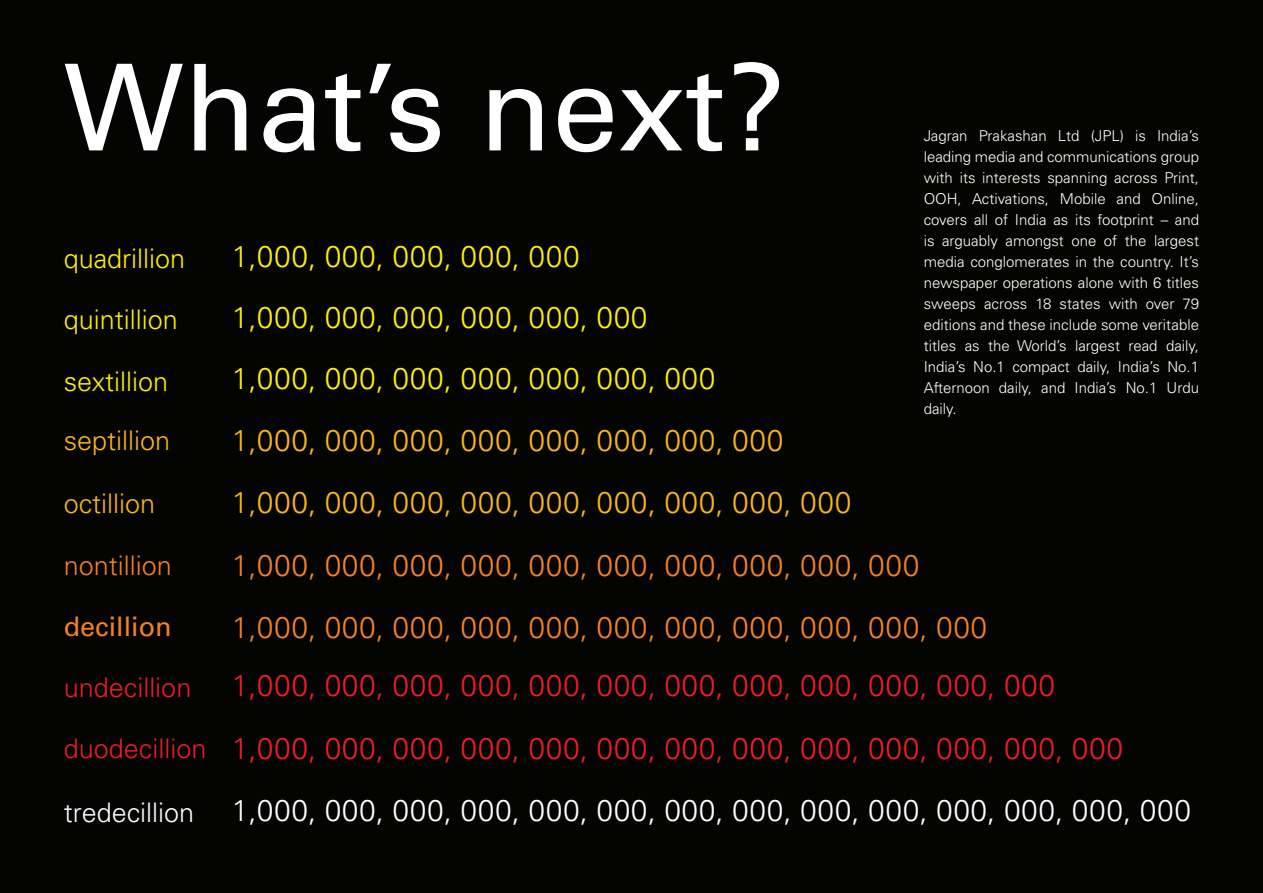
<style>
.page{position:relative;width:1263px;height:893px;background:#040503}
.page>*{position:absolute;margin:0;border:0;box-sizing:border-box;transform-origin:0 0}
.t1{font:120px "Univers LT Std";color:#fff}
.t2{font:300 30px/63.3px "Univers LT Std";letter-spacing:.02em;color:#ee1d23}
.t3{font:300 30px/62.2px "Univers LT Std";letter-spacing:.02em;color:#f58220}
.t4{font:300 30px/60.8px "Univers LT Std";letter-spacing:.02em;color:#fff101}
.t5{font:300 30px/62.2px "Univers LT Std";letter-spacing:.02em;color:#fcb814}
.t6{font:300 30px "Univers LT Std";letter-spacing:.02em;color:#fff}
.t7{font:300 27px "Univers LT Std";color:#fff101}
.t8{font:300 27px "Univers LT Std";color:#ee1d23}
.t9{font:300 27px "Univers LT Std";color:#fcb814}
.t10{font:300 27px "Univers LT Std";color:#fff}
.t11{font:300 27px "Univers LT Std";color:#f58220}
.t12{font:27px "Univers LT Std";color:#f58220}
.t13{font:300 15px/21px "Univers LT Std";color:#fff;text-align:justify}
</style>
<div class="page">
<h1 class="t1" style="left:64px;top:37px;width:723px">What’s next?</h1>
<p class="t13" style="left:924px;top:125px;width:277px">Jagran Prakashan Ltd (JPL) is India’s leading media and communications group with its interests spanning across Print, OOH, Activations, Mobile and Online, covers all of India as its footprint – and is arguably amongst one of the largest media conglomerates in the country. It’s newspaper operations alone with 6 titles sweeps across 18 states with over 79 editions and these include some veritable titles as the World’s largest read daily, India’s No.1 compact daily, India’s No.1<br>Afternoon daily, and India’s No.1 Urdu daily.</p>
<h2 class="t4" style="left:232px;top:226px;width:485px">1,000, 000, 000, 000, 000<br>1,000, 000, 000, 000, 000, 000<br>1,000, 000, 000, 000, 000, 000, 000</h2>
<h2 class="t5" style="left:232px;top:409px;width:621px">1,000, 000, 000, 000, 000, 000, 000, 000<br>1,000, 000, 000, 000, 000, 000, 000, 000, 000</h2>
<h2 class="t3" style="left:232px;top:534px;width:757px">1,000, 000, 000, 000, 000, 000, 000, 000, 000, 000<br>1,000, 000, 000, 000, 000, 000, 000, 000, 000, 000, 000</h2>
<h2 class="t2" style="left:232px;top:654px;width:893px">1,000, 000, 000, 000, 000, 000, 000, 000, 000, 000, 000, 000<br>1,000, 000, 000, 000, 000, 000, 000, 000, 000, 000, 000, 000, 000</h2>
<h2 class="t6" style="left:232px;top:792px;width:961px">1,000, 000, 000, 000, 000, 000, 000, 000, 000, 000, 000, 000, 000, 000</h2>
<h3 class="t7" style="left:64px;top:242px;width:123px">quadrillion</h3>
<h3 class="t7" style="left:64px;top:303px;width:116px">quintillion</h3>
<h3 class="t7" style="left:64px;top:365px;width:106px">sextillion</h3>
<h3 class="t9" style="left:64px;top:424px;width:108px">septillion</h3>
<h3 class="t9" style="left:64px;top:487px;width:93px">octillion</h3>
<h3 class="t11" style="left:64px;top:549px;width:110px">nontillion</h3>
<h3 class="t12" style="left:64px;top:610px;width:110px">decillion</h3>
<h3 class="t8" style="left:64px;top:671px;width:129px">undecillion</h3>
<h3 class="t8" style="left:64px;top:732px;width:144px">duodecillion</h3>
<h3 class="t10" style="left:64px;top:796px;width:132px">tredecillion</h3>
</div>
